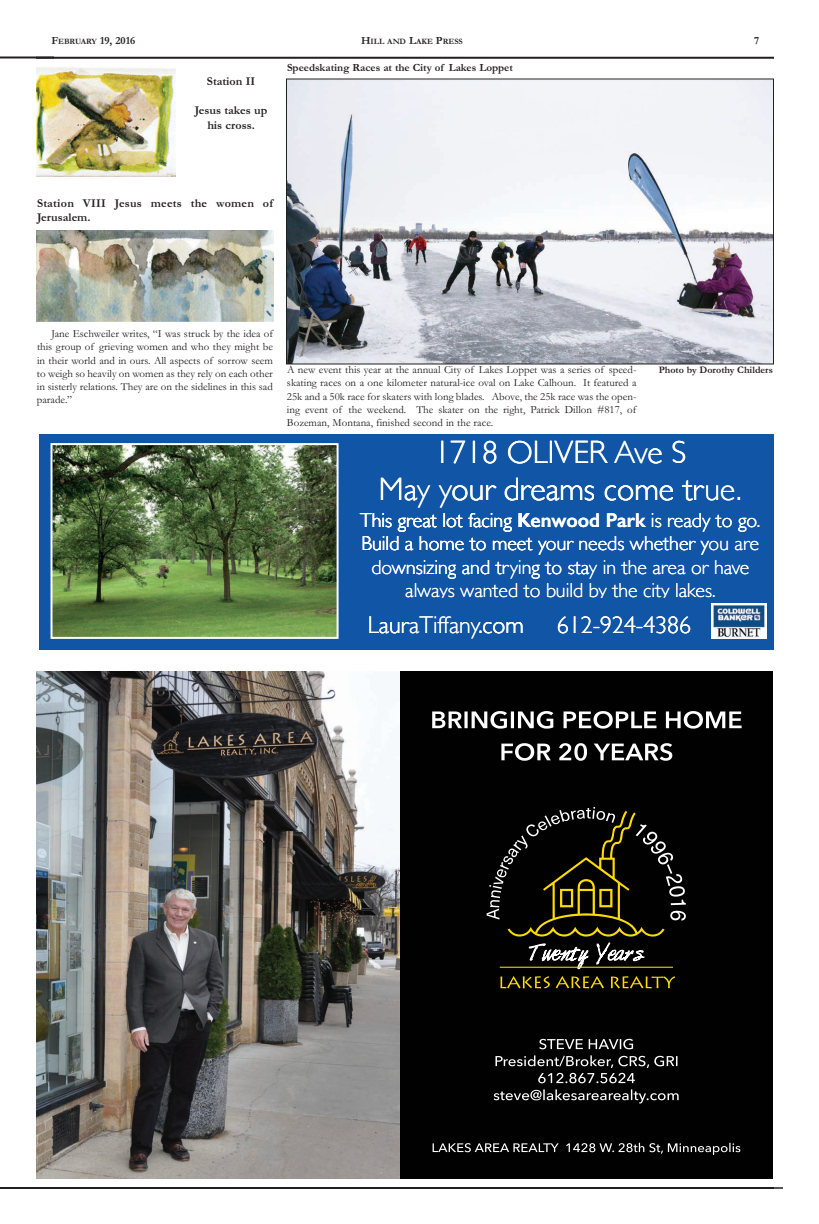
<style>
.page{position:relative;width:819px;height:1224px;background:#fff}
.page>*{position:absolute;margin:0;border:0;box-sizing:border-box;transform-origin:0 0}
.t1{font:300 32.3px "Gill Sans";color:#fff}
.t2{font:300 24.2px "Gill Sans";color:#fff}
.t3{font:300 20.2px "Gill Sans";color:#fff}
.t4{font:700 12px/14.4px "Garamond";letter-spacing:.02em;color:#231f20}
.t5{font:700 12px/14.4px "Garamond";color:#231f20;text-align:center}
.t6{font:11px/13.2px "Garamond";color:#231f20;text-align:justify}
.t7{font:700 11px "Garamond";color:#231f20}
.t8{font:700 10px "Garamond";color:#231f20}
.t9{font:700 8.2px "Garamond";color:#231f20}
.s1{font-size:8.2px}
.s2{font-size:11px}
.s3{font-weight:600}
</style>
<div class="page">
<hr style="left:36px;top:57px;width:738px;height:2px;background:#231f20">
<hr style="left:45px;top:1188px;width:738px;height:1px;background:#231f20">
<hr style="left:36px;top:1187px;width:738px;height:2px;background:#231f20">
<hr style="left:0;top:1187px;width:40px;height:2px;background:#231f20">
<hr style="left:0;top:56px;width:54px;height:2px;background:#231f20">
<div style="left:389px;top:672px;width:384px;height:507px;background:#010101"></div>
<img style="left:36px;top:672px;width:364px;height:507px">
<svg style="left:501px;top:743px;width:171px;height:18px"></svg>
<svg style="left:432px;top:711px;width:310px;height:18px"></svg>
<svg style="left:500px;top:976px;width:50px;height:12px"></svg>
<svg style="left:556px;top:976px;width:48px;height:12px"></svg>
<svg style="left:611px;top:976px;width:64px;height:12px"></svg>
<svg style="left:487px;top:807px;width:199px;height:130px"></svg>
<svg style="left:529px;top:944px;width:60px;height:25px"></svg>
<svg style="left:597px;top:943px;width:46px;height:21px"></svg>
<hr style="left:500px;top:967px;width:173px;height:1px;background:#ffdc01">
<svg style="left:433px;top:1143px;width:307px;height:12px"></svg>
<svg style="left:494px;top:1089px;width:185px;height:15px"></svg>
<svg style="left:495px;top:1055px;width:182px;height:28px"></svg>
<svg style="left:539px;top:1039px;width:94px;height:10px"></svg>
<div style="left:39px;top:434px;width:735px;height:216px;background:#1156a6"></div>
<img style="left:54px;top:446px;width:282px;height:190px">
<div style="left:51px;top:443px;width:288px;height:196px;border:2px solid #fff"></div>
<img style="left:711px;top:603px;width:55px;height:36px">
<img style="left:288px;top:80px;width:484px;height:282px">
<div style="left:286px;top:78px;width:488px;height:286px;border:1px solid #231f20"></div>
<img style="left:36px;top:230px;width:238px;height:92px">
<img style="left:36px;top:66px;width:139px;height:110px">
<p class="t7" style="left:51px;top:34px;width:85px">F<span class="s1">EBRUARY</span> 19, 2016</p>
<p class="t9" style="left:361px;top:37px;width:103px"><span class="s2">H</span>ILL AND <span class="s2">L</span>AKE <span class="s2">P</span>RESS</p>
<p class="t7" style="left:754px;top:34px;width:7px">7</p>
<p class="t5" style="left:207px;top:74px;width:50px">Station II</p>
<p class="t5" style="left:195px;top:103px;width:74px">Jesus takes up his cross.</p>
<p class="t7" style="left:287px;top:61px;width:227px">Speedskating Races at the City of Lakes Loppet</p>
<p class="t4" style="left:37px;top:196px;width:237px">Station VIII Jesus meets the women of<br>Jerusalem.</p>
<p class="t6" style="left:37px;top:327px;width:238px;text-indent:14px">Jane Eschweiler writes, “I was struck by the idea of this group of grieving women and who they might be in their world and in ours. All aspects of sorrow seem to weigh so heavily on women as they rely on each other in sisterly relations. They are on the sidelines in this sad parade.”</p>
<p class="t6" style="left:287px;top:363px;width:351px">A new event this year at the annual City of Lakes Loppet was a series of speed-</p>
<p class="t8" style="left:659px;top:364px;width:116px">Photo by Dorothy Childers</p>
<p class="t6" style="left:287px;top:376px;width:351px">skating races on a one kilometer natural-ice oval on Lake Calhoun. It featured a 25k and a 50k race for skaters with long blades. Above, the 25k race was the open&shy;ing event of the weekend. The skater on the right, Patrick Dillon #817, of Bozeman, Montana, finished second in the race.</p>
<h1 class="t1" style="left:434px;top:434px;width:253px">1718 OLIVER Ave S</h1>
<h1 class="t1" style="left:379px;top:471px;width:364px">May your dreams come tr .</h1>
<h1 class="t1" style="left:704px;top:471px;width:32px">ue</h1>
<h3 class="t3" style="left:360px;top:509px;width:402px">This great lot facing <span class="s3">Kenwood Park</span> is ready to go.</h3>
<h3 class="t3" style="left:362px;top:532px;width:399px">Build a home to meet your needs whether you are</h3>
<h3 class="t3" style="left:371px;top:555px;width:380px">downsizing and trying to stay in the area or have</h3>
<h3 class="t3" style="left:405px;top:579px;width:312px">always wanted to build by the city lakes.</h3>
<h2 class="t2" style="left:368px;top:611px;width:158px">LauraTiffany.com</h2>
<h2 class="t2" style="left:557px;top:611px;width:136px">612-924-4386</h2>
</div>
